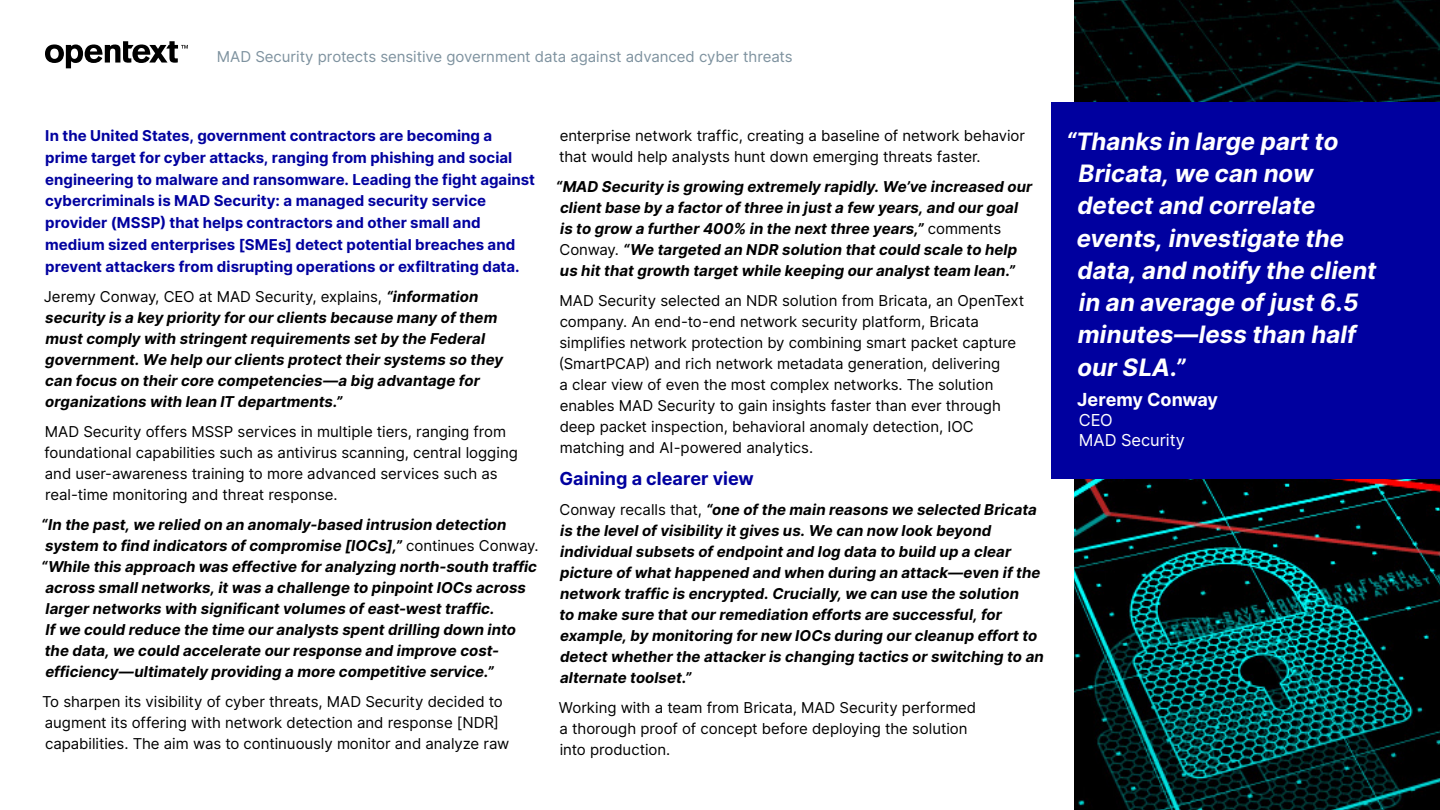
<style>
.page{position:relative;width:1440px;height:810px;background:#fff}
.page>*{position:absolute;margin:0;border:0;box-sizing:border-box;transform-origin:0 0}
.t1{font:italic 700 24px/32.2px "Inter";color:#fff}
.t2{font:700 18px "Inter";color:#00009f}
.Quote_Name{font:700 18px "Inter";letter-spacing:-.005em;color:#fff}
.Quote_Title___Compan{font:16.5px "Inter";letter-spacing:-.005em;color:#fff}
.Body{font:italic 700 15px/21px "Inter";letter-spacing:.005em;color:#000}
.Body-2{font:15px/21px "Inter";letter-spacing:-.005em;color:#000}
.Intro_Paragraph{font:700 15px/21.8px "Inter";color:#00009f}
.t3{font:15px "Inter";letter-spacing:-.005em;color:#7e929f}
.s1{font-weight:400;font-style:normal}
</style>
<div class="page">
<svg style="left:45px;top:41px;width:143px;height:27px"></svg>
<img style="left:1074px;top:0;width:366px;height:810px">
<div style="left:1052px;top:102px;width:388px;height:376px;background:#00009f"></div>
<p class="t3" style="left:217px;top:46px;width:577px">MAD Security protects sensitive government data against advanced cyber threats</p>
<p class="Intro_Paragraph" style="left:45px;top:125px;width:491px">In the United States, government contractors are becoming a prime target for cyber attacks, ranging from phishing and social engineering to malware and ransomware. Leading the fight against cybercriminals is MAD Security: a managed security service provider (MSSP) that helps contractors and other small and medium sized enterprises [SMEs] detect potential breaches and prevent attackers from disrupting operations or exfiltrating data.</p>
<p class="Body" style="left:44px;top:285px;width:461px"><span class="s1">Jeremy Conway, CEO at MAD Security, explains,</span> “information security is a key priority for our clients because many of them must comply with stringent requirements set by the Federal government. We help our clients protect their systems so they can focus on their core competencies—a big advantage for organizations with lean IT departments.”</p>
<p class="Body-2" style="left:44px;top:420px;width:475px">MAD Security offers MSSP services in multiple tiers, ranging from foundational capabilities such as antivirus scanning, central logging and user-awareness training to more advanced services such as real-time monitoring and threat response.</p>
<p class="Body" style="left:41px;top:513px;width:499px">“In the past, we relied on an anomaly-based intrusion detection system to find indicators of compromise [IOCs],” <span class="s1">continues Conway. </span>“While this approach was effective for analyzing north-south traffic across small networks, it was a challenge to pinpoint IOCs across larger networks with significant volumes of east-west traffic.<br>If we could reduce the time our analysts spent drilling down into the data, we could accelerate our response and improve cost&shy;efficiency—ultimately providing a more competitive service.”</p>
<p class="Body-2" style="left:42px;top:690px;width:469px">To sharpen its visibility of cyber threats, MAD Security decided to augment its offering with network detection and response [NDR] capabilities. The aim was to continuously monitor and analyze raw</p>
<p class="Body-2" style="left:559px;top:125px;width:468px">enterprise network traffic, creating a baseline of network behavior that would help analysts hunt down emerging threats faster.</p>
<p class="Body" style="left:556px;top:176px;width:478px">“MAD Security is growing extremely rapidly. We’ve increased our client base by a factor of three in just a few years, and our goal<br>is to grow a further 400% in the next three years,” <span class="s1">comments Conway.</span> “We targeted an NDR solution that could scale to help us hit that growth target while keeping our analyst team lean.”</p>
<p class="Body-2" style="left:559px;top:290px;width:467px">MAD Security selected an NDR solution from Bricata, an OpenText company. An end-to-end network security platform, Bricata simplifies network protection by combining smart packet capture (SmartPCAP) and rich network metadata generation, delivering<br>a clear view of even the most complex networks. The solution enables MAD Security to gain insights faster than ever through deep packet inspection, behavioral anomaly detection, IOC matching and AI-powered analytics.</p>
<h3 class="t2" style="left:560px;top:466px;width:196px">Gaining a clearer view</h3>
<p class="Body" style="left:559px;top:499px;width:486px"><span class="s1">Conway recalls that,</span> “one of the main reasons we selected Bricata is the level of visibility it gives us. We can now look beyond individual subsets of endpoint and log data to build up a clear picture of what happened and when during an attack—even if the network traffic is encrypted. Crucially, we can use the solution<br>to make sure that our remediation efforts are successful, for example, by monitoring for new IOCs during our cleanup effort to detect whether the attacker is changing tactics or switching to an alternate toolset.”</p>
<p class="Body-2" style="left:559px;top:697px;width:419px">Working with a team from Bricata, MAD Security performed a thorough proof of concept before deploying the solution into production.</p>
<p class="t1" style="left:1077px;top:125px;width:301px;text-indent:-11px">“Thanks in large part to<br>Bricata, we can now detect and correlate events, investigate the data, and notify the client in an average of just 6.5 minutes—less than half our SLA.”</p>
<p class="Quote_Name" style="left:1077px;top:387px;width:142px">Jeremy Conway</p>
<p class="Quote_Title___Compan" style="left:1079px;top:408px;width:36px">CEO</p>
<p class="Quote_Title___Compan" style="left:1079px;top:428px;width:108px">MAD Security</p>
</div>
